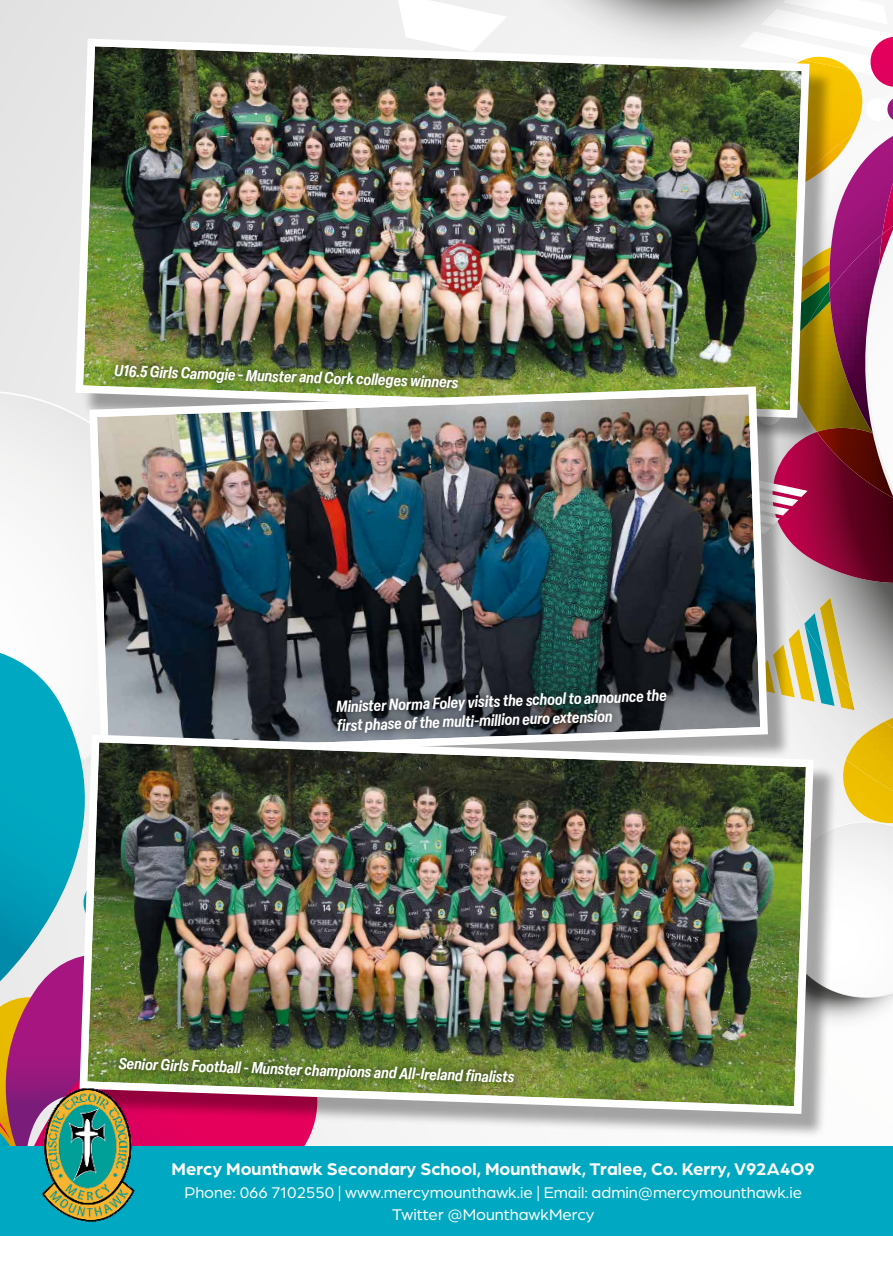
<style>
.page{position:relative;width:893px;height:1263px;background:#fff}
.page>*{position:absolute;margin:0;border:0;box-sizing:border-box;transform-origin:0 0}
.t1{font:700 18px "Arboria";color:#fff}
.t2{font:16.5px/22.5px "Arboria";color:#fff;text-align:center}
.t3{font:italic 600 condensed 15.75px/18.9px "Elza";color:#fff}
</style>
<div class="page">
<div style="left:0;top:0;width:105px;height:391px;background:#e6e6e6"></div>
<img style="left:792px;top:722px;width:101px;height:37px">
<img style="left:792px;top:583px;width:101px;height:139px">
<img style="left:804px;top:613px;width:16px;height:43px">
<img style="left:820px;top:597px;width:30px;height:92px">
<img style="left:792px;top:543px;width:101px;height:40px">
<div style="left:0;top:393px;width:85px;height:152px;background:#f1f1f1"></div>
<img style="left:838px;top:759px;width:55px;height:63px">
<svg style="left:885px;top:718px;width:8px;height:10px"></svg>
<svg style="left:838px;top:822px;width:55px;height:181px"></svg>
<div style="left:0;top:1146px;width:893px;height:90px;background:#00a9c1"></div>
<img style="left:71px;top:35px;width:34px;height:387px">
<img style="left:105px;top:0;width:788px;height:543px">
<div style="left:95px;top:392px;width:697px;height:390px;background:#000;opacity:.35"></div>
<img style="left:85px;top:383px;width:687px;height:348px">
<div style="left:85px;top:740px;width:753px;height:398px;background:#000;opacity:.35"></div>
<img style="left:684px;top:731px;width:134px;height:387px">
<img style="left:0;top:653px;width:684px;height:493px">
<img style="left:39px;top:1083px;width:99px;height:139px">
<p class="t3" style="left:115px;top:361px;width:346px;rotate:2deg">U16.5 Girls Camogie - Munster and Cork colleges winners</p>
<p class="t3" style="left:336px;top:697px;width:332px;rotate:-2deg">Minister Norma Foley visits the school to announce the fi rst phase of the multi-million euro extension</p>
<p class="t3" style="left:119px;top:1053px;width:398px;rotate:2deg">Senior Girls Football - Munster champions and All-Ireland fi nalists</p>
<p class="t1" style="left:172px;top:1157px;width:645px">Mercy Mounthawk Secondary School, Mounthawk, Tralee, Co. Kerry, V92A4O9</p>
<p class="t2" style="left:184px;top:1180px;width:619px">Phone: 066 7102550 | www.mercymounthawk.ie | Email: admin@mercymounthawk.ie<br>Twitter @MounthawkMercy</p>
</div>
